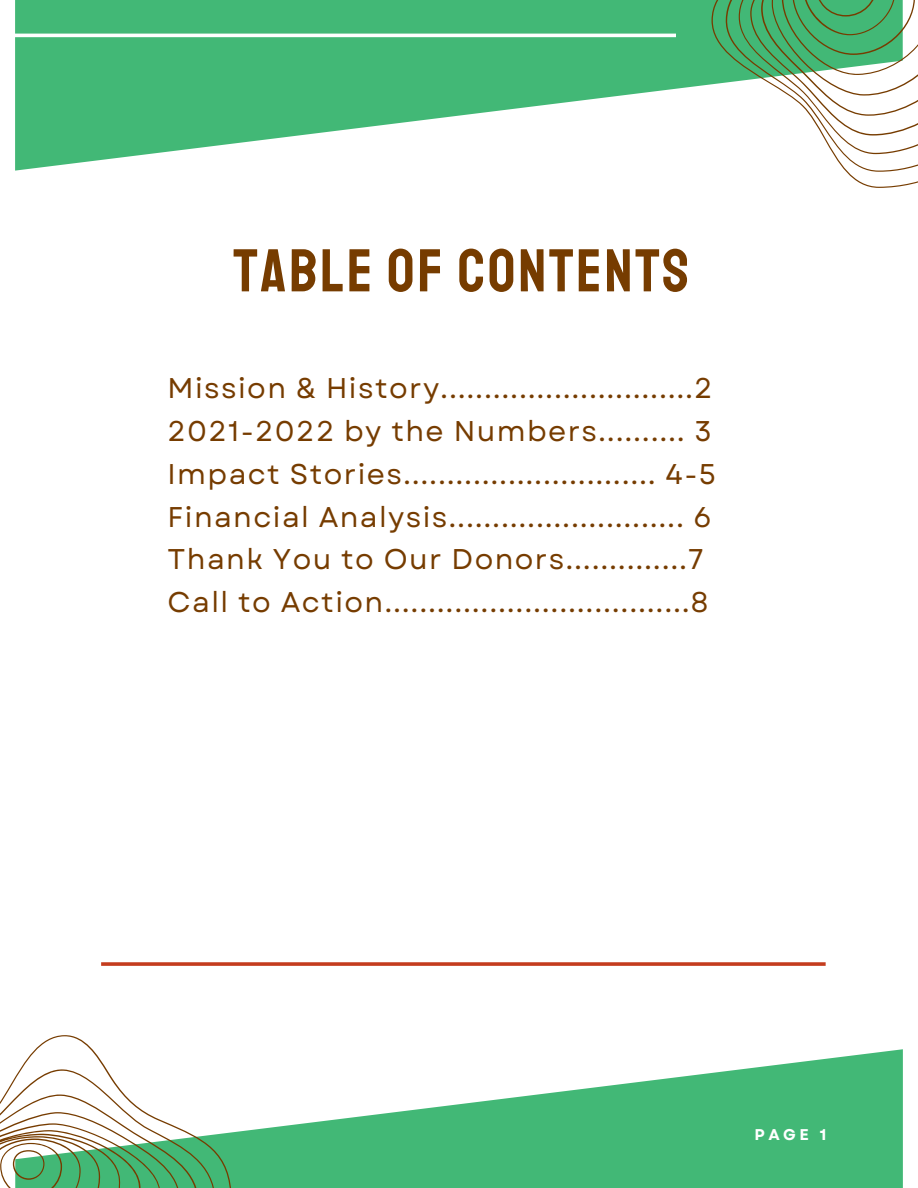
<style>
.page{position:relative;width:918px;height:1188px;background:#fff}
.page>*{position:absolute;margin:0;border:0;box-sizing:border-box;transform-origin:0 0}
.t1{font:60.45px "Staatliches";letter-spacing:.045em;color:#763c00}
.t2{font:28.5px/42.8px "Garet";letter-spacing:.05em;color:#763c00}
.t3{font:700 15.6px "Garet";color:#fff}
</style>
<div class="page">
<svg style="left:15px;top:0;width:697px;height:171px;fill:#42b876"></svg>
<svg style="left:232px;top:1049px;width:671px;height:139px;fill:#42b876"></svg>
<svg style="left:0;top:1035px;width:232px;height:153px"></svg>
<svg style="left:712px;top:0;width:206px;height:188px"></svg>
<hr style="left:0;top:34px;width:676px;height:3px;background:#fff">
<svg style="left:101px;top:962px;width:725px;height:4px;background:#c94f33"></svg>
<h1 class="t1" style="left:234px;top:234px;width:457px">TABLE OF CONTENTS</h1>
<p class="t2" style="left:168px;top:367px;width:550px">Mission &amp; History.............................2<br>2021-2022 by the Numbers.......... 3<br>Impact Stories............................. 4-5<br>Financial Analysis........................... 6<br>Thank You to Our Donors..............7<br>Call to Action...................................8</p>
<p class="t3" style="left:754px;top:1123px;width:73px">PAGE 1</p>
</div>
